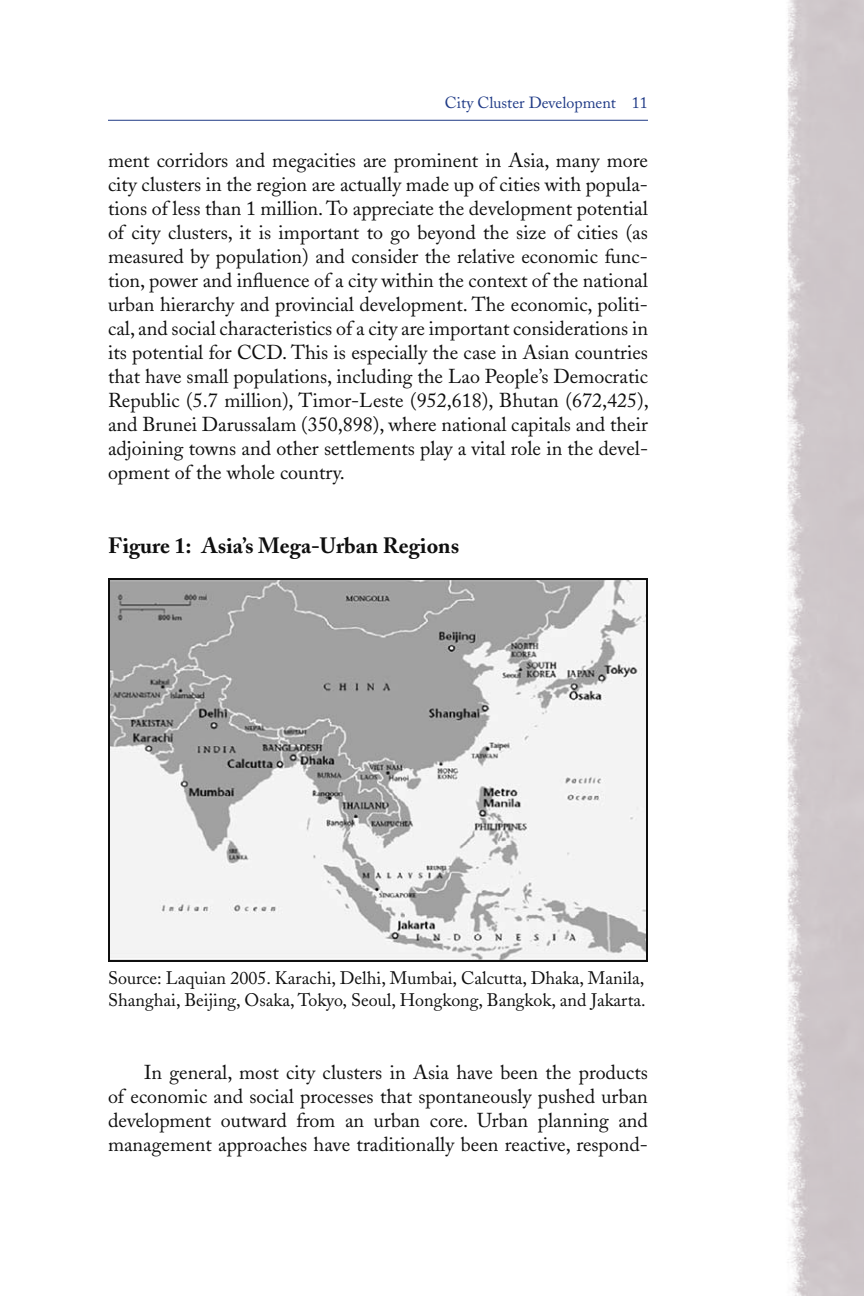
<style>
.page{position:relative;width:864px;height:1296px;background:#fff}
.page>*{position:absolute;margin:0;border:0;box-sizing:border-box;transform-origin:0 0}
.t1{font:700 22px "Adobe Caslon";color:#0f0f0f}
.t2{font:20px/24px "Adobe Caslon";color:#0f0f0f;text-align:justify}
.t3{font:18px/22px "Adobe Caslon";color:#0f0f0f}
.t4{font:16px "Adobe Caslon";color:#1f3a86}
</style>
<div class="page">
<hr style="left:108px;top:120px;width:540px;height:1px;background:#1f3a86">
<img style="left:787px;top:0;width:77px;height:1296px">
<img style="left:111px;top:581px;width:534px;height:378px">
<div style="left:108px;top:578px;width:540px;height:384px;border:2px solid #0f0f0f"></div>
<p class="t4" style="left:445px;top:93px;width:205px">City Cluster Development 11</p>
<p class="t2" style="left:108px;top:149px;width:542px">ment corridors and megacities are prominent in Asia, many more city clusters in the region are actually made up of cities with popula&shy;tions of less than 1 million. To appreciate the development potential of city clusters, it is important to go beyond the size of cities (as measured by population) and consider the relative economic func&shy;tion, power and influence of a city within the context of the national urban hierarchy and provincial development. The economic, politi&shy;cal, and social characteristics of a city are important considerations in its potential for CCD. This is especially the case in Asian countries that have small populations, including the Lao People’s Democratic Republic (5.7 million), Timor-Leste (952,618), Bhutan (672,425), and Brunei Darussalam (350,898), where national capitals and their adjoining towns and other settlements play a vital role in the devel&shy;opment of the whole country.</p>
<p class="t1" style="left:108px;top:532px;width:353px">Figure 1: Asia’s Mega-Urban Regions</p>
<p class="t3" style="left:108px;top:967px;width:539px">Source: Laquian 2005. Karachi, Delhi, Mumbai, Calcutta, Dhaka, Manila,<br>Shanghai, Beijing, Osaka, Tokyo, Seoul, Hongkong, Bangkok, and Jakarta.</p>
<p class="t2" style="left:108px;top:1061px;width:541px;text-indent:36px">In general, most city clusters in Asia have been the products of economic and social processes that spontaneously pushed urban development outward from an urban core. Urban planning and management approaches have traditionally been reactive, respond-</p>
</div>
